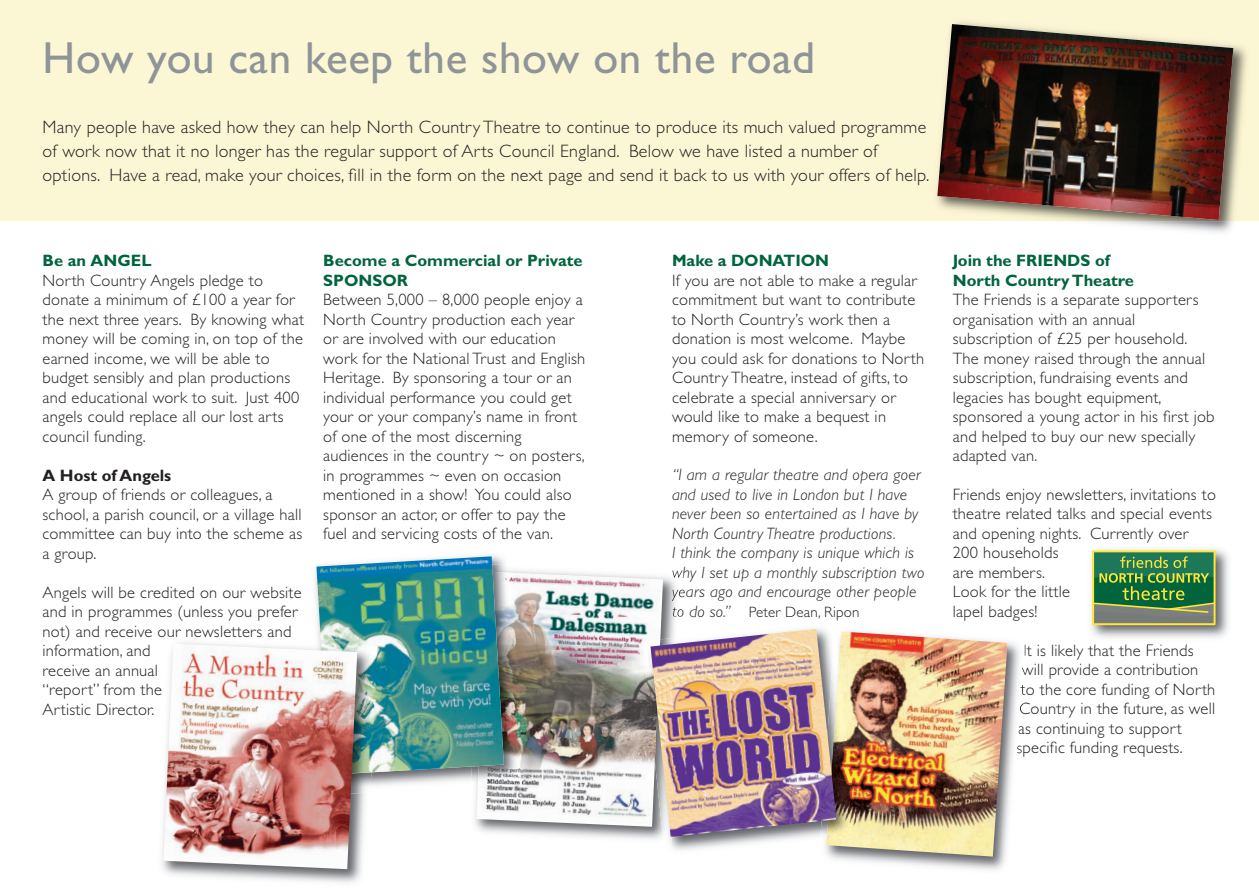
<style>
.page{position:relative;width:1259px;height:893px;background:#fff}
.page>*{position:absolute;margin:0;border:0;box-sizing:border-box;transform-origin:0 0}
.t1{font:45px "Gill Sans";letter-spacing:.015em;color:#8f9497}
.t2{font:300 18px/24px "Gill Sans";letter-spacing:.015em;color:#231f20}
.t3{font:300 16.5px/19.5px "Gill Sans";letter-spacing:.015em;color:#231f20}
.t4{font:italic 300 16.5px/19.5px "Gill Sans";letter-spacing:.015em;color:#231f20}
.t5{font:700 16.5px/19.5px "Gill Sans";color:#00643d}
.t6{font:700 16.5px "Gill Sans";color:#231f20}
.t7{font:300 15px "Gill Sans";letter-spacing:.015em;color:#231f20}
.s1{font-style:italic;font-size:16.5px}
</style>
<div class="page">
<div style="left:0;top:0;width:1259px;height:221px;background:#fbf6d4"></div>
<img style="left:474px;top:570px;width:202px;height:270px">
<svg style="left:672px;top:572px;width:11px;height:7px"></svg>
<svg style="left:672px;top:588px;width:11px;height:29px"></svg>
<img style="left:476px;top:572px;width:187px;height:255px">
<img style="left:833px;top:642px;width:195px;height:228px">
<svg style="left:1024px;top:644px;width:3px;height:13px"></svg>
<svg style="left:1022px;top:666px;width:4px;height:11px"></svg>
<svg style="left:1020px;top:683px;width:5px;height:13px"></svg>
<svg style="left:1020px;top:703px;width:3px;height:12px"></svg>
<svg style="left:1018px;top:725px;width:4px;height:10px"></svg>
<svg style="left:1017px;top:744px;width:4px;height:10px"></svg>
<img style="left:835px;top:631px;width:172px;height:226px">
<img style="left:1071px;top:221px;width:163px;height:12px">
<img style="left:957px;top:22px;width:290px;height:199px">
<img style="left:937px;top:24px;width:296px;height:196px">
<img style="left:1091px;top:549px;width:138px;height:96px">
<img style="left:1093px;top:644px;width:77px;height:1px">
<svg style="left:1092px;top:550px;width:123px;height:75px;background:#548950"></svg>
<img style="left:315px;top:555px;width:197px;height:238px">
<img style="left:478px;top:572px;width:46px;height:214px">
<img style="left:316px;top:556px;width:188px;height:219px">
<img style="left:162px;top:637px;width:208px;height:246px">
<img style="left:313px;top:643px;width:58px;height:152px">
<img style="left:357px;top:644px;width:20px;height:131px">
<img style="left:163px;top:644px;width:194px;height:225px">
<img style="left:664px;top:621px;width:171px;height:237px">
<img style="left:655px;top:837px;width:25px;height:10px">
<img style="left:642px;top:639px;width:8px;height:122px">
<img style="left:820px;top:625px;width:19px;height:216px">
<img style="left:827px;top:663px;width:30px;height:177px">
<img style="left:650px;top:629px;width:186px;height:208px">
<h1 class="t1" style="left:43px;top:41px;width:774px">How you can keep the show on the road</h1>
<p class="t2" style="left:43px;top:117px;width:888px">Many people have asked how they can help North Country Theatre to continue to produce its much valued programme of work now that it no longer has the regular support of Arts Council England. Below we have listed a number of options. Have a read, make your choices, fill in the form on the next page and send it back to us with your offers of help.</p>
<p class="t5" style="left:43px;top:253px;width:110px">Be an ANGEL</p>
<p class="t3" style="left:43px;top:272px;width:263px">North Country Angels pledge to donate a minimum of £100 a year for the next three years. By knowing what money will be coming in, on top of the earned income, we will be able to budget sensibly and plan productions and educational work to suit. Just 400 angels could replace all our lost arts council funding.</p>
<p class="t6" style="left:43px;top:469px;width:130px">A Host of Angels</p>
<p class="t3" style="left:43px;top:487px;width:261px">A group of friends or colleagues, a school, a parish council, or a village hall committee can buy into the scheme as a group.</p>
<p class="t3" style="left:43px;top:584px;width:260px">Angels will be credited on our website and in programmes (unless you prefer not) and receive our newsletters and information, and<br>receive an annual<br>“report” from the<br>Artistic Director.</p>
<p class="t5" style="left:323px;top:253px;width:261px">Become a Commercial or Private<br>SPONSOR</p>
<p class="t3" style="left:323px;top:292px;width:263px">Between 5,000 – 8,000 people enjoy a North Country production each year or are involved with our education work for the National Trust and English Heritage. By sponsoring a tour or an individual performance you could get your or your company’s name in front of one of the most discerning audiences in the country ~ on posters, in programmes ~ even on occasion mentioned in a show! You could also sponsor an actor, or offer to pay the fuel and servicing costs of the van.</p>
<p class="t5" style="left:672px;top:253px;width:159px">Make a DONATION</p>
<p class="t3" style="left:672px;top:272px;width:254px">If you are not able to make a regular commitment but want to contribute to North Country’s work then a donation is most welcome. Maybe you could ask for donations to North<br>Country Theatre, instead of gifts, to celebrate a special anniversary or would like to make a bequest in memory of someone.</p>
<p class="t4" style="left:672px;top:466px;width:254px">“I am a regular theatre and opera goer and used to live in London but I have never been so entertained as I have by North Country Theatre productions.<br>I think the company is unique which is why I set up a monthly subscription two years ago and encourage other people</p>
<p class="t7" style="left:672px;top:606px;width:189px"><span class="s1">to do so.”</span> Peter Dean, Ripon</p>
<p class="t5" style="left:952px;top:253px;width:183px">Join the FRIENDS of<br>North CountryTheatre</p>
<p class="t3" style="left:952px;top:292px;width:263px">The Friends is a separate supporters organisation with an annual subscription of £25 per household.<br>The money raised through the annual subscription, fundraising events and legacies has bought equipment, sponsored a young actor in his first job and helped to buy our new specially adapted van.</p>
<p class="t3" style="left:952px;top:486px;width:265px">Friends enjoy newsletters, invitations to theatre related talks and special events and opening nights. Currently over<br>200 households<br>are members.<br>Look for the little<br>lapel badges!</p>
<p class="t3" style="left:1023px;top:642px;width:172px">It is likely that the Friends</p>
<p class="t3" style="left:1022px;top:661px;width:178px">will provide a contribution</p>
<p class="t3" style="left:1020px;top:681px;width:196px">to the core funding of North</p>
<p class="t3" style="left:1019px;top:700px;width:197px">Country in the future, as well</p>
<p class="t3" style="left:1017px;top:720px;width:165px">as continuing to support</p>
<p class="t3" style="left:1016px;top:739px;width:168px">specific funding requests.</p>
</div>
